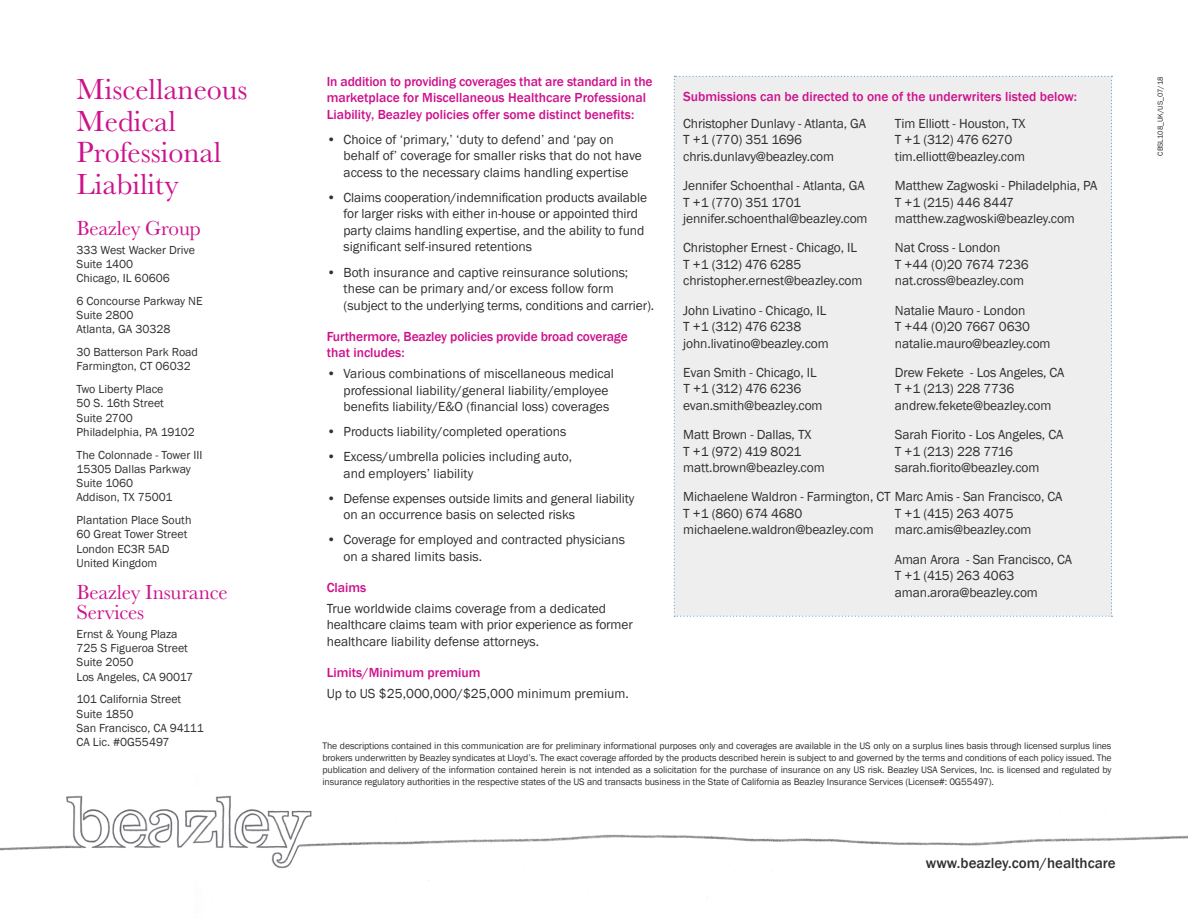
<style>
.page{position:relative;width:1188px;height:918px;background:#fff}
.page>*{position:absolute;margin:0;border:0;box-sizing:border-box;transform-origin:0 0}
._01_Small_title_pink{font:30px/31.5px "Baskerville URW";color:#ce118c}
._004_Address_grey_w{font:21px/19.8px "Baskerville URW";letter-spacing:-.01em;color:#ce118c}
._01_Small_title_pink-2{font:21px "Baskerville URW";letter-spacing:-.01em;color:#ce118c}
.t1{font:500 15px "Franklin Gothic";color:#312f30}
._09_Body_no_indent{font:13.5px/16.5px "Franklin Gothic";letter-spacing:-.01em;color:#312f30}
._06_Body_rev{font:13.5px/16.5px "Franklin Gothic";color:#312f30}
._07_Body_rev_w__spac{font:13.5px/16.5px "Franklin Gothic";color:#312f30}
._05_Intro{font:500 13.5px/16.5px "Franklin Gothic";color:#ce118c}
.subhead{font:500 13.5px/16.5px "Franklin Gothic";letter-spacing:-.01em;color:#ce118c}
._07_Body_rev_w__spac-2{font:500 13.5px "Franklin Gothic";color:#ce118c}
._09_Body_no_indent-2{font:13.5px "Franklin Gothic";letter-spacing:-.055em;color:#312f30}
._09_Body_no_indent-3{font:13.5px "Franklin Gothic";letter-spacing:-.035em;color:#312f30}
._003_Address_grey{font:12px/14.2px "Franklin Gothic";color:#312f30}
._004_Address_grey_w-2{font:12px/14.2px "Franklin Gothic";color:#312f30}
._09_Body_no_indent-4{font:9.75px/12px "Franklin Gothic";letter-spacing:-.01em;color:#312f30;text-align:justify}
._09_Body_no_indent_w{font:7.5px "Franklin Gothic";color:#312f30}
</style>
<div class="page">
<img style="left:0;top:795px;width:1188px;height:103px">
<div style="left:674px;top:76px;width:438px;height:541px;background:#eeeeef"></div>
<p class="_01_Small_title_pink" style="left:77px;top:74px;width:173px">Miscellaneous<br>Medical<br>Professional</p>
<p class="_01_Small_title_pink" style="left:77px;top:169px;width:104px">Liability</p>
<p class="_01_Small_title_pink-2" style="left:77px;top:216px;width:126px">Beazley Group</p>
<p class="_003_Address_grey" style="left:77px;top:243px;width:120px">333 West Wacker Drive</p>
<p class="_003_Address_grey" style="left:77px;top:257px;width:58px">Suite 1400</p>
<p class="_003_Address_grey" style="left:77px;top:271px;width:95px">Chicago, IL 60606</p>
<p class="_003_Address_grey" style="left:77px;top:294px;width:128px">6 Concourse Parkway NE</p>
<p class="_003_Address_grey" style="left:77px;top:308px;width:95px">Suite 2800<br>Atlanta, GA 30328</p>
<p class="_003_Address_grey" style="left:77px;top:345px;width:123px">30 Batterson Park Road</p>
<p class="_003_Address_grey" style="left:77px;top:360px;width:116px">Farmington, CT 06032</p>
<p class="_003_Address_grey" style="left:77px;top:382px;width:89px">Two Liberty Place</p>
<p class="_003_Address_grey" style="left:77px;top:397px;width:89px">50 S. 16th Street</p>
<p class="_003_Address_grey" style="left:77px;top:411px;width:58px">Suite 2700</p>
<p class="_003_Address_grey" style="left:77px;top:425px;width:120px">Philadelphia, PA 19102</p>
<p class="_003_Address_grey" style="left:77px;top:448px;width:127px">The Colonnade - Tower III</p>
<p class="_003_Address_grey" style="left:77px;top:462px;width:116px">15305 Dallas Parkway</p>
<p class="_003_Address_grey" style="left:77px;top:476px;width:58px">Suite 1060</p>
<p class="_003_Address_grey" style="left:77px;top:491px;width:98px">Addison, TX 75001</p>
<p class="_003_Address_grey" style="left:77px;top:513px;width:116px">Plantation Place South</p>
<p class="_003_Address_grey" style="left:77px;top:528px;width:112px">60 Great Tower Street</p>
<p class="_003_Address_grey" style="left:77px;top:542px;width:94px">London EC3R 5AD</p>
<p class="_004_Address_grey_w-2" style="left:77px;top:556px;width:82px">United Kingdom</p>
<p class="_004_Address_grey_w" style="left:77px;top:583px;width:153px">Beazley Insurance<br>Services</p>
<p class="_004_Address_grey_w-2" style="left:77px;top:627px;width:113px">Ernst &amp; Young Plaza<br>725 S Figueroa Street</p>
<p class="_004_Address_grey_w-2" style="left:77px;top:655px;width:118px">Suite 2050<br>Los Angeles, CA 90017</p>
<p class="_004_Address_grey_w-2" style="left:77px;top:692px;width:106px">101 California Street</p>
<p class="_004_Address_grey_w-2" style="left:77px;top:707px;width:58px">Suite 1850</p>
<p class="_004_Address_grey_w-2" style="left:77px;top:721px;width:129px">San Francisco, CA 94111</p>
<p class="_004_Address_grey_w-2" style="left:77px;top:735px;width:94px">CA Lic. #0G55497</p>
<p class="_05_Intro" style="left:327px;top:73px;width:327px">In addition to providing coverages that are standard in the marketplace for Miscellaneous Healthcare Professional<br>Liability, Beazley policies offer some distinct benefits:</p>
<p class="_06_Body_rev" style="left:344px;top:132px;width:300px;text-indent:-17px">• Choice of ‘primary,’ ‘duty to defend’ and ‘pay on behalf of’ coverage for smaller risks that do not have access to the necessary claims handling expertise</p>
<p class="_06_Body_rev" style="left:344px;top:190px;width:305px;text-indent:-17px">• Claims cooperation/indemnification products available for larger risks with either in-house or appointed third party claims handling expertise, and the ability to fund significant self-insured retentions</p>
<p class="_07_Body_rev_w__spac" style="left:344px;top:264px;width:312px;text-indent:-17px">• Both insurance and captive reinsurance solutions; these can be primary and/or excess follow form (subject to the underlying terms, conditions and carrier).</p>
<p class="subhead" style="left:327px;top:328px;width:303px">Furthermore, Beazley policies provide broad coverage that includes:</p>
<p class="_06_Body_rev" style="left:344px;top:366px;width:272px;text-indent:-17px">• Various combinations of miscellaneous medical professional liability/general liability/employee benefits liability/E&amp;O (financial loss) coverages</p>
<p class="_06_Body_rev" style="left:327px;top:424px;width:241px">• Products liability/completed operations</p>
<p class="_06_Body_rev" style="left:344px;top:449px;width:230px;text-indent:-17px">• Excess/umbrella policies including auto, and employers’ liability</p>
<p class="_06_Body_rev" style="left:344px;top:490px;width:292px;text-indent:-17px">• Defense expenses outside limits and general liability on an occurrence basis on selected risks</p>
<p class="_07_Body_rev_w__spac" style="left:344px;top:532px;width:283px;text-indent:-17px">• Coverage for employed and contracted physicians on a shared limits basis.</p>
<p class="subhead" style="left:327px;top:579px;width:41px">Claims</p>
<p class="_07_Body_rev_w__spac" style="left:327px;top:600px;width:308px">True worldwide claims coverage from a dedicated healthcare claims team with prior experience as former healthcare liability defense attorneys.</p>
<p class="subhead" style="left:327px;top:665px;width:155px">Limits/Minimum premium</p>
<p class="_06_Body_rev" style="left:327px;top:685px;width:304px">Up to US $25,000,000/$25,000 minimum premium.</p>
<p class="_07_Body_rev_w__spac-2" style="left:683px;top:89px;width:395px">Submissions can be directed to one of the underwriters listed below:</p>
<p class="_09_Body_no_indent" style="left:683px;top:115px;width:184px">Christopher Dunlavy - Atlanta, GA<br>T +1 (770) 351 1696 chris.dunlavy@beazley.com</p>
<p class="_09_Body_no_indent" style="left:683px;top:178px;width:186px">Jennifer Schoenthal - Atlanta, GA<br>T +1 (770) 351 1701 jennifer.schoenthal@beazley.com</p>
<p class="_09_Body_no_indent" style="left:683px;top:240px;width:175px">Christopher Ernest - Chicago, IL</p>
<p class="_09_Body_no_indent" style="left:683px;top:256px;width:120px">T +1 (312) 476 6285</p>
<p class="_09_Body_no_indent" style="left:683px;top:273px;width:181px">christopher.ernest@beazley.com</p>
<p class="_09_Body_no_indent" style="left:683px;top:302px;width:147px">John Livatino - Chicago, IL<br>T +1 (312) 476 6238 john.livatino@beazley.com</p>
<p class="_09_Body_no_indent" style="left:683px;top:364px;width:135px">Evan Smith - Chicago, IL</p>
<p class="_07_Body_rev_w__spac" style="left:683px;top:381px;width:120px">T +1 (312) 476 6236</p>
<p class="_09_Body_no_indent" style="left:683px;top:397px;width:141px">evan.smith@beazley.com</p>
<p class="_09_Body_no_indent" style="left:683px;top:427px;width:130px">Matt Brown - Dallas, TX</p>
<p class="_09_Body_no_indent" style="left:683px;top:443px;width:120px">T +1 (972) 419 8021</p>
<p class="_09_Body_no_indent" style="left:683px;top:460px;width:143px">matt.brown@beazley.com</p>
<p class="_09_Body_no_indent" style="left:683px;top:489px;width:381px">Michaelene Waldron - Farmington, CT Marc Amis - San Francisco, CA</p>
<p class="_09_Body_no_indent" style="left:683px;top:505px;width:121px">T +1 (860) 674 4680</p>
<p class="_09_Body_no_indent" style="left:683px;top:522px;width:192px">michaelene.waldron@beazley.com</p>
<p class="_09_Body_no_indent" style="left:895px;top:115px;width:132px">Tim Elliott - Houston, TX</p>
<p class="_09_Body_no_indent-2" style="left:895px;top:131px;width:119px">T +1 (312) 476 6270</p>
<p class="_09_Body_no_indent" style="left:895px;top:148px;width:132px">tim.elliott@beazley.com</p>
<p class="_09_Body_no_indent" style="left:895px;top:178px;width:204px">Matthew Zagwoski - Philadelphia, PA</p>
<p class="_09_Body_no_indent" style="left:895px;top:194px;width:121px">T +1 (215) 446 8447</p>
<p class="_09_Body_no_indent" style="left:895px;top:211px;width:181px">matthew.zagwoski@beazley.com</p>
<p class="_09_Body_no_indent" style="left:895px;top:240px;width:135px">Nat Cross - London<br>T +44 (0)20 7674 7236 nat.cross@beazley.com</p>
<p class="_09_Body_no_indent" style="left:895px;top:302px;width:157px">Natalie Mauro - London<br>T +44 (0)20 7667 0630 natalie.mauro@beazley.com</p>
<p class="_09_Body_no_indent" style="left:895px;top:364px;width:171px">Drew Fekete - Los Angeles, CA</p>
<p class="_09_Body_no_indent" style="left:895px;top:381px;width:121px">T +1 (213) 228 7736</p>
<p class="_09_Body_no_indent" style="left:895px;top:397px;width:158px">andrew.fekete@beazley.com</p>
<p class="_09_Body_no_indent" style="left:895px;top:427px;width:170px">Sarah Fiorito - Los Angeles, CA</p>
<p class="_09_Body_no_indent-3" style="left:895px;top:443px;width:119px">T +1 (213) 228 7716</p>
<p class="_09_Body_no_indent" style="left:895px;top:460px;width:146px">sarah.fiorito@beazley.com</p>
<p class="_09_Body_no_indent" style="left:895px;top:505px;width:138px">T +1 (415) 263 4075 marc.amis@beazley.com</p>
<p class="_09_Body_no_indent" style="left:895px;top:551px;width:179px">Aman Arora - San Francisco, CA<br>T +1 (415) 263 4063 aman.arora@beazley.com</p>
<p class="_09_Body_no_indent-4" style="left:322px;top:740px;width:791px">The descriptions contained in this communication are for preliminary informational purposes only and coverages are available in the US only on a surplus lines basis through licensed surplus lines brokers underwritten by Beazley syndicates at Lloyd’s. The exact coverage afforded by the products described herein is subject to and governed by the terms and conditions of each policy issued. The publication and delivery of the information contained herein is not intended as a solicitation for the purchase of insurance on any US risk. Beazley USA Services, Inc. is licensed and regulated by insurance regulatory authorities in the respective states of the US and transacts business in the State of California as Beazley Insurance Services (License#: 0G55497).</p>
<p class="t1" style="left:926px;top:853px;width:191px">www.beazley.com/healthcare</p>
<p class="_09_Body_no_indent_w" style="left:1156px;top:156px;width:81px;rotate:-90deg">CBSL108_UK/US_07/18</p>
</div>
